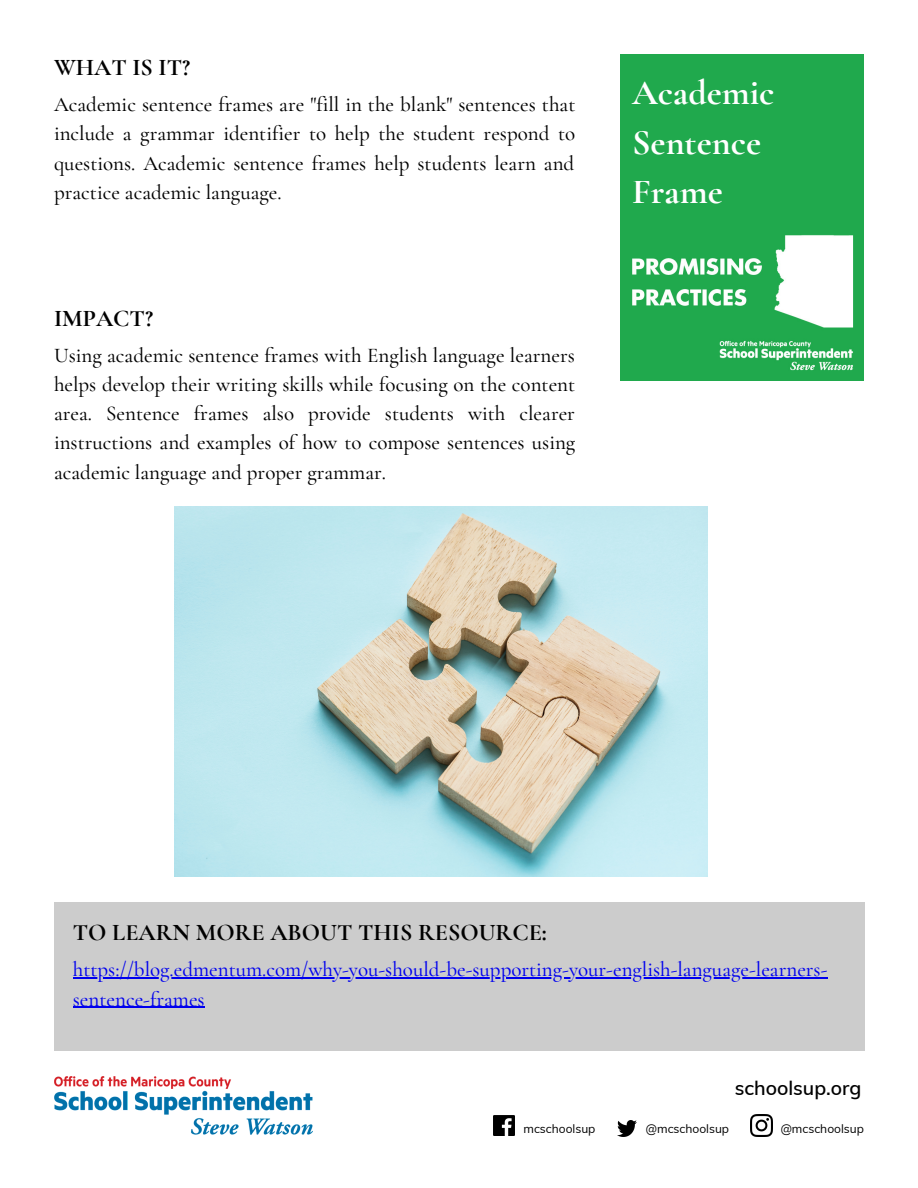
<style>
.page{position:relative;width:918px;height:1188px;background:#fff}
.page>*{position:absolute;margin:0;border:0;box-sizing:border-box;transform-origin:0 0}
.t1{font:700 36px "Cormorant Garamond";color:#fff}
.t2{font:700 24px "Cormorant Garamond";color:#000}
.t3{font:500 21px/29.2px "Cormorant Garamond";color:#000;text-align:justify}
.t4{font:500 21px/29.2px "Cormorant Garamond";color:#00e}
.t5{font:600 19.5px "Muli";color:#000}
.t6{font:12px "Muli";color:#000}
</style>
<div class="page">
<img style="left:621px;top:54px;width:243px;height:326px">
<img style="left:54px;top:1077px;width:259px;height:57px">
<div style="left:54px;top:902px;width:810px;height:149px;background:#ccc"></div>
<img style="left:751px;top:1115px;width:21px;height:21px">
<img style="left:617px;top:1121px;width:19px;height:15px">
<img style="left:494px;top:1115px;width:20px;height:21px">
<img style="left:174px;top:507px;width:534px;height:370px">
<hr style="left:73px;top:977px;width:755px;height:2px;background:#00e">
<hr style="left:73px;top:1007px;width:132px;height:1px;background:#00e">
<p class="t2" style="left:54px;top:53px;width:138px">WHAT IS IT?</p>
<p class="t3" style="left:54px;top:90px;width:523px">Academic sentence frames are "fill in the blank" sentences that include a grammar identifier to help the student respond to questions. Academic sentence frames help students learn and practice academic language.</p>
<p class="t2" style="left:54px;top:304px;width:101px">IMPACT?</p>
<p class="t3" style="left:54px;top:340px;width:523px">Using academic sentence frames with English language learners helps develop their writing skills while focusing on the content area. Sentence frames also provide students with clearer instructions and examples of how to compose sentences using academic language and proper grammar.</p>
<p class="t1" style="left:632px;top:71px;width:144px">Academic</p>
<p class="t1" style="left:632px;top:120px;width:130px">Sentence</p>
<p class="t1" style="left:632px;top:170px;width:92px">Frame</p>
<p class="t2" style="left:73px;top:918px;width:476px">TO LEARN MORE ABOUT THIS RESOURCE:</p>
<p class="t4" style="left:73px;top:955px;width:756px">https://blog.edmentum.com/why-you-should-be-supporting-your-english-language-learners&shy;sentence-frames</p>
<p class="t5" style="left:735px;top:1075px;width:128px">schoolsup.org</p>
<p class="t6" style="left:523px;top:1121px;width:74px">mcschoolsup</p>
<p class="t6" style="left:646px;top:1121px;width:85px">@mcschoolsup</p>
<p class="t6" style="left:781px;top:1121px;width:85px">@mcschoolsup</p>
</div>
